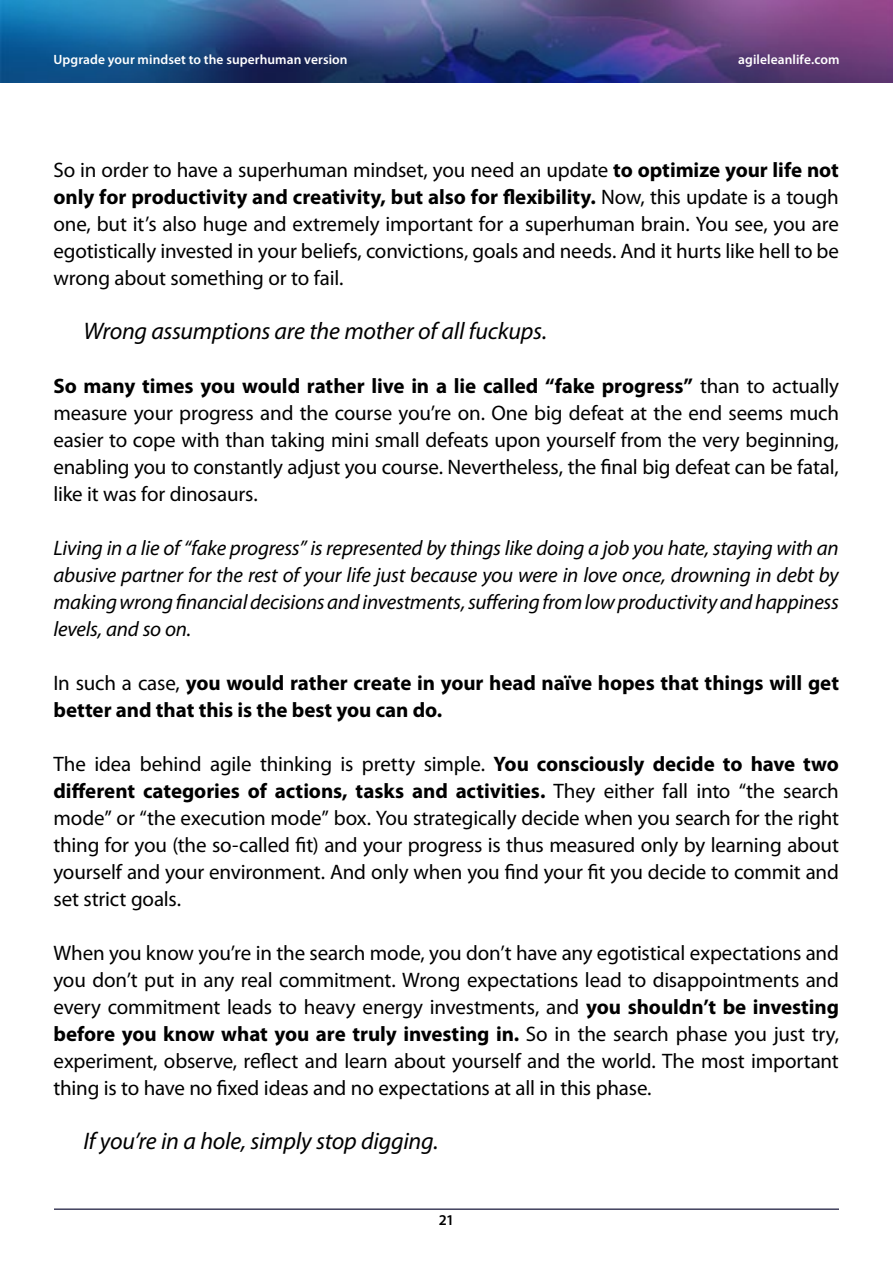
<style>
.page{position:relative;width:893px;height:1263px;background:#fff}
.page>*{position:absolute;margin:0;border:0;box-sizing:border-box;transform-origin:0 0}
.t1{font:italic 24px "Myriad Pro";letter-spacing:-.01em;color:#000}
.t2{font:21px/27px "Myriad Pro";letter-spacing:-.01em;color:#000;text-align:justify}
.t3{font:italic 21px/27px "Myriad Pro";letter-spacing:-.01em;color:#000;text-align:justify}
.t4{font:700 21px/27px "Myriad Pro";letter-spacing:-.005em;color:#000}
.t5{font:600 15px "Myriad Pro";color:#000}
.t6{font:600 13.5px "Myriad Pro";letter-spacing:.005em;color:#fff}
.s1{font-weight:700}
.s2{font-weight:400}
</style>
<div class="page">
<img style="left:0;top:0;width:893px;height:83px">
<hr style="left:54px;top:1208px;width:785px;height:2px;background:#000027">
<p class="t6" style="left:53px;top:52px;width:296px">Upgrade your mindset to the superhuman version</p>
<p class="t6" style="left:738px;top:52px;width:103px">agileleanlife.com</p>
<p class="t2" style="left:53px;top:156px;width:787px">So in order to have a superhuman mindset, you need an update <span class="s1">to optimize your life not only for productivity and creativity, but also for flexibility.</span> Now, this update is a tough one, but it’s also huge and extremely important for a superhuman brain. You see, you are egotistically invested in your beliefs, convictions, goals and needs. And it hurts like hell to be wrong about something or to fail.</p>
<p class="t1" style="left:83px;top:316px;width:465px">Wrong assumptions are the mother of all fuckups.</p>
<p class="t2" style="left:53px;top:372px;width:787px"><span class="s1">So many times you would rather live in a lie called “fake progress”</span> than to actually measure your progress and the course you’re on. One big defeat at the end seems much easier to cope with than taking mini small defeats upon yourself from the very beginning, enabling you to constantly adjust you course. Nevertheless, the final big defeat can be fatal, like it was for dinosaurs.</p>
<p class="t3" style="left:53px;top:534px;width:787px">Living in a lie of “fake progress” is represented by things like doing a job you hate, staying with an abusive partner for the rest of your life just because you were in love once, drowning in debt by making wrong financial decisions and investments, suffering from low productivity and happiness levels, and so on.</p>
<p class="t4" style="left:53px;top:668px;width:787px"><span class="s2">In such a case,</span> you would rather create in your head naïve hopes that things will get better and that this is the best you can do.</p>
<p class="t2" style="left:53px;top:750px;width:787px">The idea behind agile thinking is pretty simple. <span class="s1">You consciously decide to have two different categories of actions, tasks and activities.</span> They either fall into “the search mode” or “the execution mode” box. You strategically decide when you search for the right thing for you (the so-called fit) and your progress is thus measured only by learning about yourself and your environment. And only when you find your fit you decide to commit and set strict goals.</p>
<p class="t2" style="left:53px;top:939px;width:787px">When you know you’re in the search mode, you don’t have any egotistical expectations and you don’t put in any real commitment. Wrong expectations lead to disappointments and every commitment leads to heavy energy investments, and <span class="s1">you shouldn’t be investing before you know what you are truly investing in.</span> So in the search phase you just try, experiment, observe, reflect and learn about yourself and the world. The most important thing is to have no fixed ideas and no expectations at all in this phase.</p>
<p class="t1" style="left:83px;top:1126px;width:356px">If you’re in a hole, simply stop digging.</p>
<p class="t5" style="left:439px;top:1212px;width:17px">21</p>
</div>
